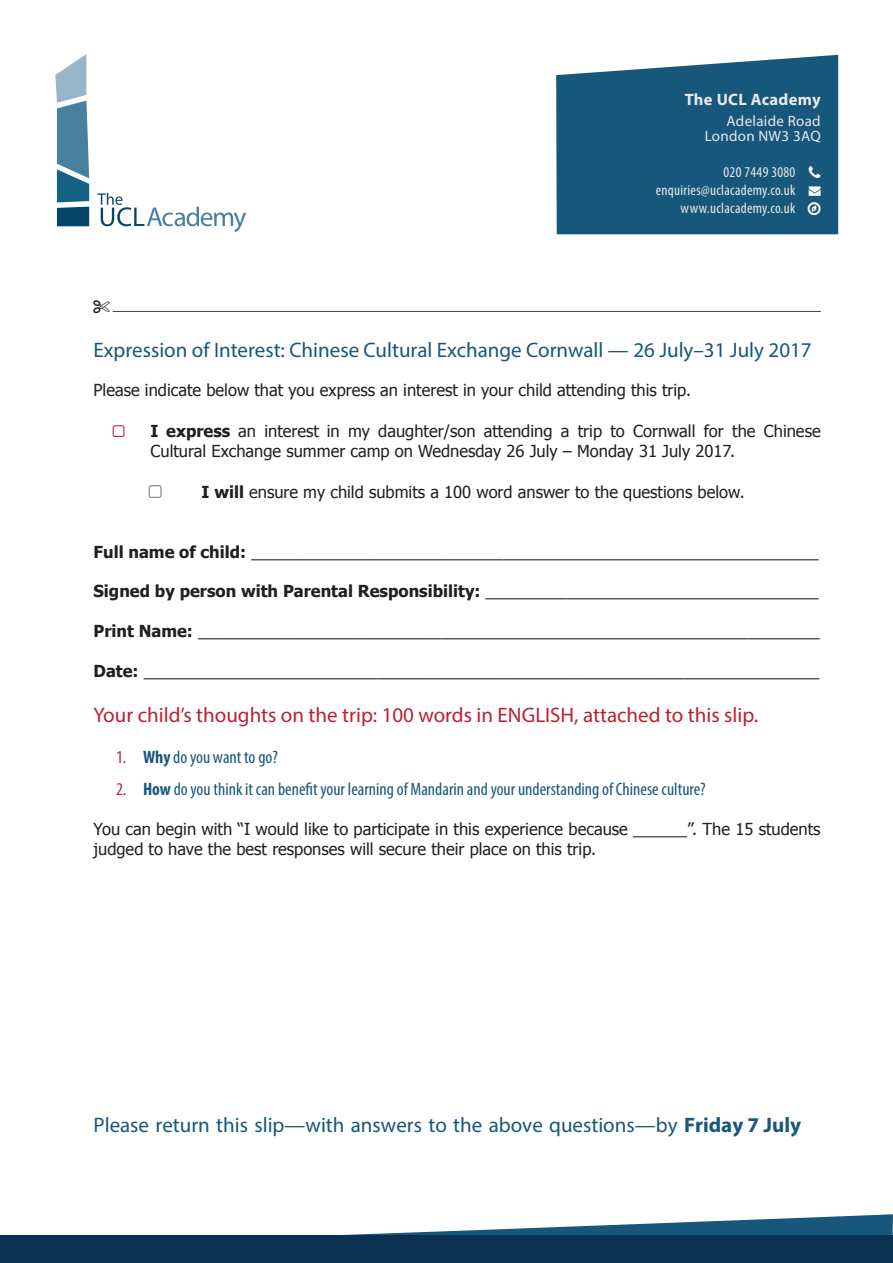
<style>
.page{position:relative;width:893px;height:1263px;background:#fff}
.page>*{position:absolute;margin:0;border:0;box-sizing:border-box;transform-origin:0 0}
.Subheading_-_Medium{font:21px "Myriad Pro";color:#17577b}
.Subheading_-_Medium-2{font:21px "Myriad Pro";color:#be1f34}
.t1{font:condensed 18px "Myriad Pro";color:#17577b}
.Body{font:16.5px/19.8px "Tahoma";color:#231f20}
.Body-2{font:700 16.5px "Tahoma";color:#231f20}
.t2{font:700 16.5px "Myriad Pro";letter-spacing:.02em;color:#e9e9e9}
.t3{font:condensed 15px/18px "Myriad Pro";letter-spacing:.02em;color:#e9e9e9;text-align:right}
.t4{font:15px/15px "Myriad Pro";letter-spacing:.02em;color:#e9e9e9;text-align:right}
.s1{font-weight:700}
.s2{font-weight:400}
.s3{color:#bf2540}
</style>
<div class="page">
<svg style="left:97px;top:193px;width:149px;height:39px"></svg>
<svg style="left:55px;top:54px;width:34px;height:172px"></svg>
<svg style="left:556px;top:55px;width:282px;height:179px;background:#256183"></svg>
<svg style="left:343px;top:1214px;width:550px;height:21px"></svg>
<div style="left:0;top:1235px;width:893px;height:28px;background:#0b3050"></div>
<hr style="left:113px;top:311px;width:708px;height:1px;background:#434343">
<svg style="left:809px;top:166px;width:12px;height:12px"></svg>
<svg style="left:808px;top:202px;width:13px;height:13px"></svg>
<svg style="left:809px;top:186px;width:12px;height:10px"></svg>
<p class="t2" style="left:685px;top:89px;width:137px">The UCL Academy</p>
<p class="t4" style="left:705px;top:113px;width:117px">Adelaide Road<br>London NW3 3AQ</p>
<p class="t3" style="left:656px;top:163px;width:141px">020 7449 3080 enquiries@uclacademy.co.uk www.uclacademy.co.uk</p>
<p class="Subheading_-_Medium" style="left:94px;top:337px;width:720px">Expression of Interest: Chinese Cultural Exchange Cornwall — 26 July–31 July 2017</p>
<p class="Body" style="left:94px;top:380px;width:599px">Please indicate below that you express an interest in your child attending this trip.</p>
<p class="Body" style="left:151px;top:421px;width:672px"><span class="s1">I express</span> an interest in my daughter/son attending a trip to Cornwall for the Chinese<br>Cultural Exchange summer camp on Wednesday 26 July – Monday 31 July 2017.</p>
<p class="Body" style="left:202px;top:482px;width:545px"><span class="s1">I will</span> ensure my child submits a 100 word answer to the questions below.</p>
<p class="Body" style="left:94px;top:541px;width:727px"><span class="s1">Full name of child:</span> _______________________________________________________________</p>
<p class="Body-2" style="left:94px;top:580px;width:727px">Signed by person with Parental Responsibility: <span class="s2">_____________________________________</span></p>
<p class="Body" style="left:94px;top:620px;width:728px"><span class="s1">Print Name:</span> _____________________________________________________________________</p>
<p class="Body" style="left:94px;top:660px;width:727px"><span class="s1">Date:</span> ___________________________________________________________________________</p>
<p class="Subheading_-_Medium-2" style="left:94px;top:702px;width:666px">Your child’s thoughts on the trip: 100 words in ENGLISH, attached to this slip.</p>
<p class="t1" style="left:116px;top:746px;width:163px"><span class="s3">1.</span> <span class="s1">Why</span> do you want to go?</p>
<p class="t1" style="left:116px;top:778px;width:591px"><span class="s3">2.</span> <span class="s1">How</span> do you think it can benefit your learning of Mandarin and your understanding of Chinese culture?</p>
<p class="Body" style="left:94px;top:818px;width:729px">You can begin with “I would like to participate in this experience because ______”. The 15 students judged to have the best responses will secure their place on this trip.</p>
<p class="Subheading_-_Medium" style="left:94px;top:1112px;width:709px">Please return this slip—with answers to the above questions—by <span class="s1">Friday 7 July</span></p>
</div>
